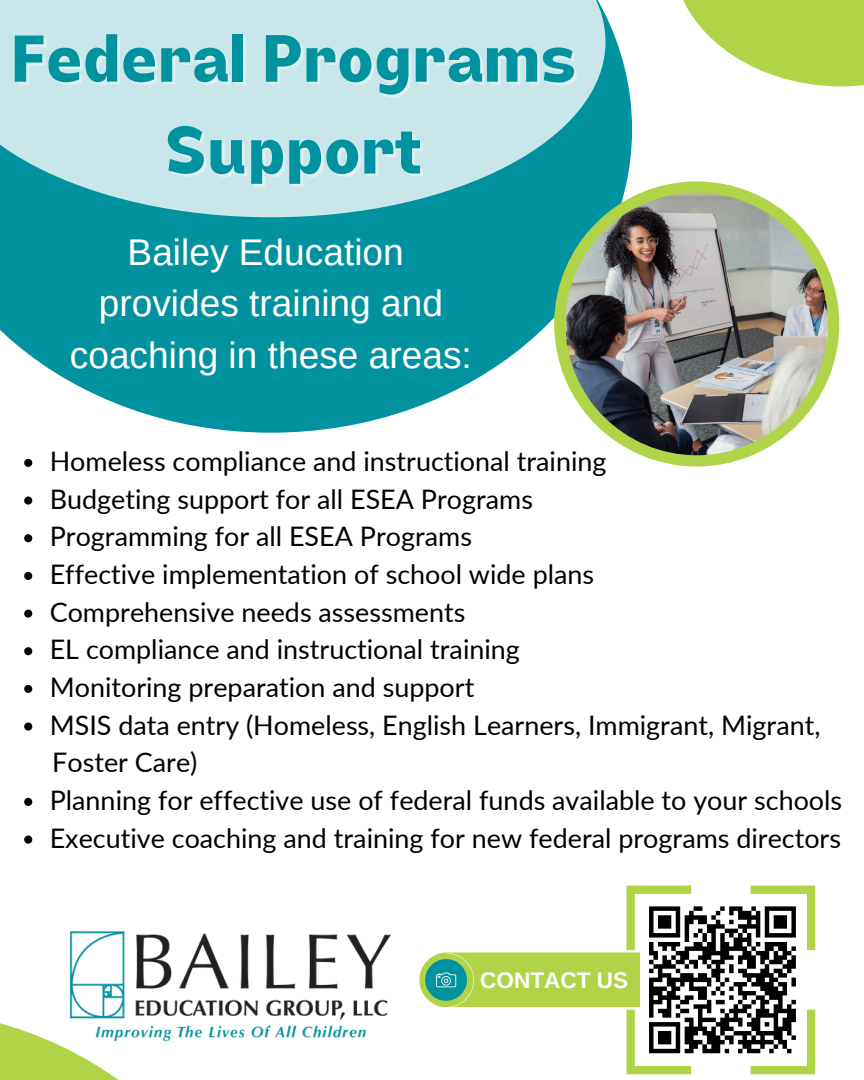
<style>
.page{position:relative;width:864px;height:1080px;background:#fff}
.page>*{position:absolute;margin:0;border:0;box-sizing:border-box;transform-origin:0 0}
.t1{font:700 65.85px "Lazord";color:#00929f}
.t2{font:37.05px/51.4px "Arimo";color:#fff;text-align:center}
.t3{font:26.85px "Lato";color:#000}
.t4{font:700 22.5px "Arimo";color:#fff}
</style>
<div class="page">
<svg style="left:0;top:16px;width:632px;height:417px;fill:#00929f"></svg>
<svg style="left:0;top:0;width:606px;height:217px;fill:#c9e7ea"></svg>
<svg style="left:683px;top:0;width:181px;height:86px;fill:#b1d348"></svg>
<svg style="left:0;top:1023px;width:118px;height:57px;fill:#b1d348"></svg>
<svg style="left:24px;top:459px;width:8px;height:8px"></svg>
<svg style="left:24px;top:497px;width:8px;height:8px"></svg>
<svg style="left:24px;top:534px;width:8px;height:8px"></svg>
<svg style="left:24px;top:572px;width:8px;height:8px"></svg>
<svg style="left:24px;top:610px;width:8px;height:8px"></svg>
<svg style="left:24px;top:647px;width:8px;height:8px"></svg>
<svg style="left:24px;top:685px;width:8px;height:8px"></svg>
<svg style="left:24px;top:723px;width:8px;height:8px"></svg>
<svg style="left:24px;top:798px;width:8px;height:8px"></svg>
<svg style="left:24px;top:836px;width:8px;height:8px"></svg>
<div style="left:554px;top:181px;width:285px;height:286px;background:#b1d348;border-radius:50%"></div>
<img style="left:565px;top:193px;width:263px;height:262px;border-radius:50%">
<svg style="left:419px;top:886px;width:396px;height:188px"></svg>
<img style="left:54px;top:931px;width:337px;height:119px">
<p class="t1" style="left:10px;top:34px;width:568px">Federal Programs</p>
<p class="t1" style="left:165px;top:126px;width:258px">Support</p>
<p class="t2" style="left:70px;top:226px;width:404px">Bailey Education provides training and coaching in these areas:</p>
<h1 class="t3" style="left:50px;top:444px;width:558px">Homeless compliance and instructional training</h1>
<h2 class="t3" style="left:50px;top:482px;width:485px">Budgeting support for all ESEA Programs</h2>
<p class="t3" style="left:50px;top:520px;width:424px">Programming for all ESEA Programs</p>
<p class="t3" style="left:50px;top:557px;width:546px">Effective implementation of school wide plans</p>
<p class="t3" style="left:50px;top:595px;width:417px">Comprehensive needs assessments</p>
<p class="t3" style="left:50px;top:633px;width:472px">EL compliance and instructional training</p>
<p class="t3" style="left:50px;top:670px;width:426px">Monitoring preparation and support</p>
<p class="t3" style="left:50px;top:708px;width:772px">MSIS data entry (Homeless, English Learners, Immigrant, Migrant,</p>
<p class="t3" style="left:52px;top:746px;width:147px">Foster Care)</p>
<p class="t3" style="left:50px;top:783px;width:794px">Planning for effective use of federal funds available to your schools</p>
<p class="t3" style="left:50px;top:821px;width:793px">Executive coaching and training for new federal programs directors</p>
<p class="t4" style="left:480px;top:967px;width:149px">CONTACT US</p>
</div>
